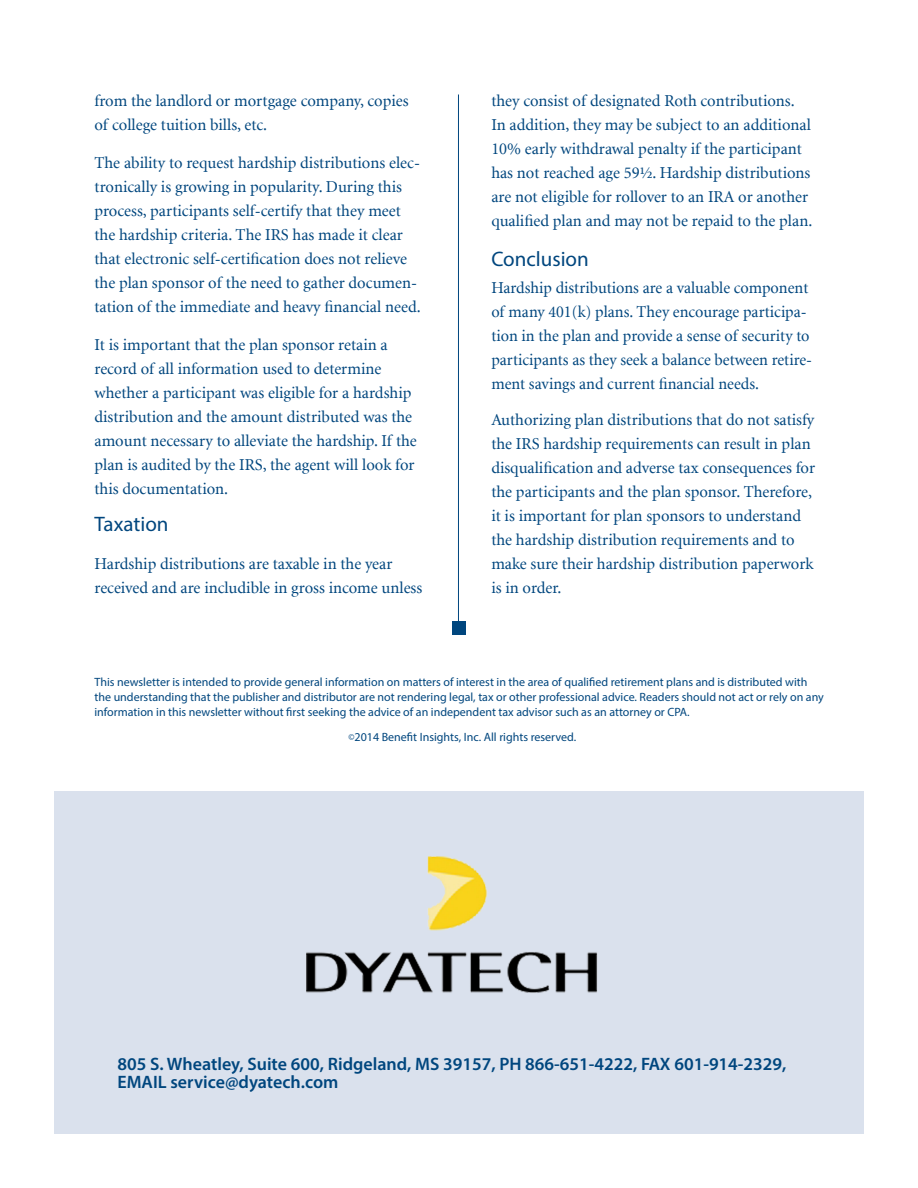
<style>
.page{position:relative;width:918px;height:1188px;background:#fff}
.page>*{position:absolute;margin:0;border:0;box-sizing:border-box;transform-origin:0 0}
.subhead{font:21px "Myriad Pro";color:#00467e}
.body{font:21px "Myriad Pro";color:#00467e}
.t1{font:600 18px/18px "Myriad Pro";color:#00467e}
.body-2{font:16.5px/24px "Minion";color:#00467e}
.t2{font:12px/15px "Myriad Pro";color:#00467e}
.s1{font-size:9px}
</style>
<div class="page">
<hr style="left:458px;top:94px;width:1px;height:538px;background:#00467e">
<div style="left:452px;top:622px;width:13px;height:13px;background:#00467e"></div>
<div style="left:54px;top:792px;width:810px;height:342px;background:#dae1ed"></div>
<img style="left:306px;top:856px;width:292px;height:137px">
<p class="body-2" style="left:94px;top:90px;width:316px">from the landlord or mortgage company, copies of college tuition bills, etc.</p>
<p class="body-2" style="left:94px;top:152px;width:328px">The ability to request hardship distributions elec&shy;tronically is growing in popularity. During this process, participants self-certify that they meet the hardship criteria. The IRS has made it clear that electronic self-certification does not relieve the plan sponsor of the need to gather documen&shy;tation of the immediate and heavy financial need.</p>
<p class="body-2" style="left:94px;top:334px;width:324px">It is important that the plan sponsor retain a record of all information used to determine whether a participant was eligible for a hardship distribution and the amount distributed was the amount necessary to alleviate the hardship. If the plan is audited by the IRS, the agent will look for this documentation.</p>
<p class="body" style="left:94px;top:512px;width:76px">Taxation</p>
<p class="body-2" style="left:94px;top:552px;width:329px">Hardship distributions are taxable in the year received and are includible in gross income unless</p>
<p class="body-2" style="left:491px;top:90px;width:322px">they consist of designated Roth contributions.<br>In addition, they may be subject to an additional 10% early withdrawal penalty if the participant has not reached age 59½. Hardship distributions are not eligible for rollover to an IRA or another qualified plan and may not be repaid to the plan.</p>
<p class="subhead" style="left:491px;top:246px;width:99px">Conclusion</p>
<p class="body-2" style="left:491px;top:276px;width:322px">Hardship distributions are a valuable component of many 401(k) plans. They encourage participa&shy;tion in the plan and provide a sense of security to participants as they seek a balance between retire&shy;ment savings and current financial needs.</p>
<p class="body-2" style="left:491px;top:408px;width:325px">Authorizing plan distributions that do not satisfy the IRS hardship requirements can result in plan disqualification and adverse tax consequences for the participants and the plan sponsor. Therefore, it is important for plan sponsors to understand the hardship distribution requirements and to make sure their hardship distribution paperwork is in order.</p>
<p class="t2" style="left:94px;top:674px;width:731px">This newsletter is intended to provide general information on matters of interest in the area of qualified retirement plans and is distributed with the understanding that the publisher and distributor are not rendering legal, tax or other professional advice. Readers should not act or rely on any information in this newsletter without first seeking the advice of an independent tax advisor such as an attorney or CPA.</p>
<p class="t2" style="left:348px;top:729px;width:229px"><span class="s1">©</span>2014 Benefit Insights, Inc. All rights reserved.</p>
<p class="t1" style="left:118px;top:1054px;width:670px">805 S. Wheatley, Suite 600, Ridgeland, MS 39157, PH 866-651-4222, FAX 601-914-2329,<br>EMAIL service@dyatech.com</p>
</div>
